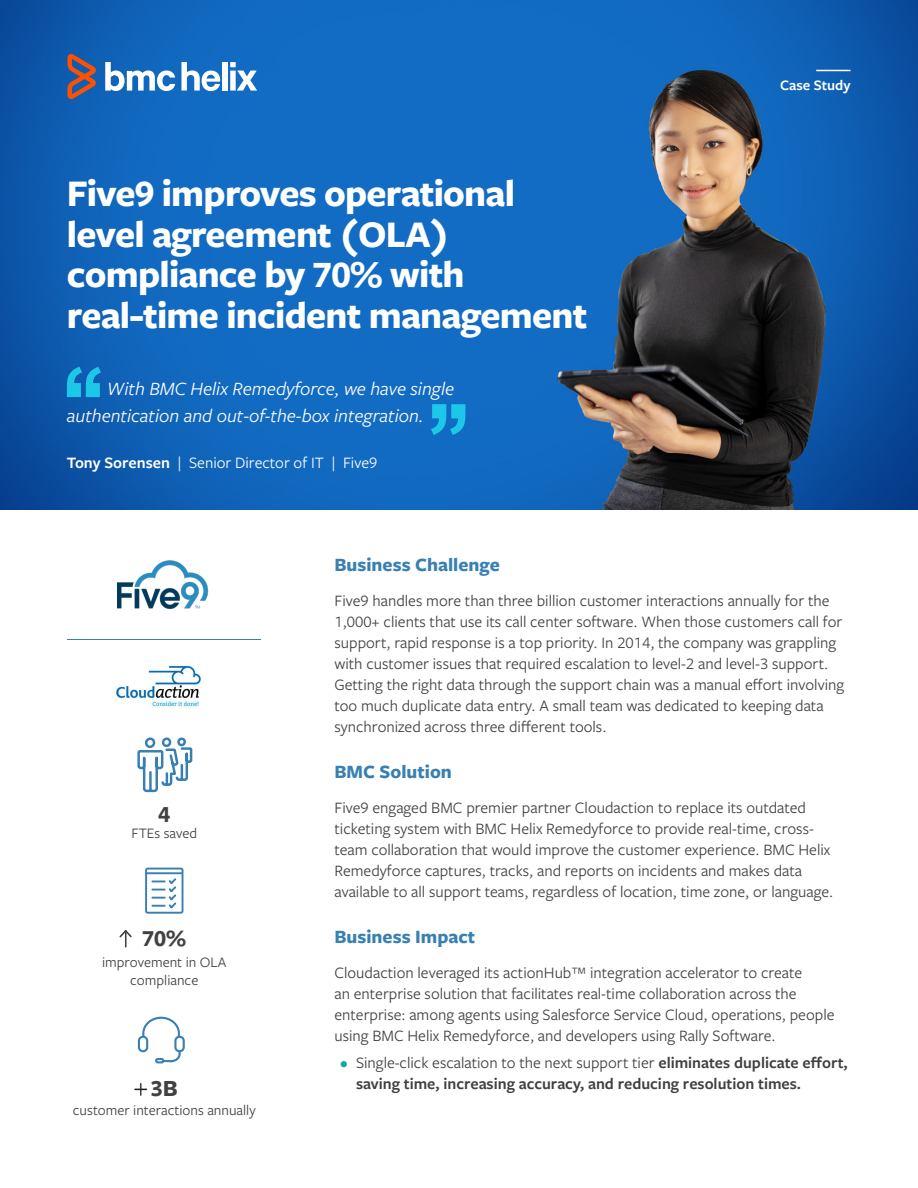
<style>
.page{position:relative;width:918px;height:1188px;background:#fff}
.page>*{position:absolute;margin:0;border:0;box-sizing:border-box;transform-origin:0 0}
.Main_Title{font:700 39px/40.5px "Freight Sans Pro";letter-spacing:-.02em;color:#fff}
.SideBar_Highlight_Gr{font:700 24px "Freight Sans Pro";color:#414042}
.Quote_Text_White{font:italic 19.5px/27px "Freight Sans Pro";color:#fff}
.Subtitle{font:700 19.5px "Freight Sans Pro";color:#3980b2}
.Body_Text{font:16.5px/21px "Freight Sans Pro";color:#414042}
.t1{font:600 16.5px/21px "Freight Sans Pro";color:#413f41}
.Customer_Info_White{font:16.5px "Freight Sans Pro";color:#fff}
.SideBar_Text_Grey{font:15px/18px "Freight Sans Pro";color:#414042;text-align:center}
.Subtitle-2{font:600 15px "Freight Sans Pro";color:#fff}
.s1{font-weight:600}
.s2{font-weight:400;color:#16a89d}
.s3{font-weight:400}
</style>
<div class="page">
<img style="left:0;top:0;width:918px;height:509px">
<svg style="left:119px;top:930px;width:13px;height:18px"></svg>
<svg style="left:67px;top:367px;width:34px;height:30px"></svg>
<svg style="left:431px;top:404px;width:34px;height:31px"></svg>
<hr style="left:68px;top:639px;width:193px;height:1px;background:#3980b2">
<svg style="left:67px;top:54px;width:29px;height:45px"></svg>
<svg style="left:105px;top:62px;width:70px;height:29px"></svg>
<div style="left:222px;top:62px;width:6px;height:29px;background:#fff"></div>
<svg style="left:230px;top:62px;width:27px;height:29px"></svg>
<svg style="left:181px;top:62px;width:39px;height:29px"></svg>
<hr style="left:816px;top:70px;width:35px;height:1px;background:#fff">
<img style="left:117px;top:560px;width:92px;height:49px">
<svg style="left:137px;top:737px;width:56px;height:56px"></svg>
<svg style="left:145px;top:867px;width:39px;height:47px"></svg>
<hr style="left:146px;top:872px;width:36px;height:2px;background:#3980b2">
<svg style="left:137px;top:1018px;width:48px;height:46px"></svg>
<svg style="left:134px;top:1083px;width:13px;height:13px"></svg>
<img style="left:115px;top:665px;width:87px;height:44px">
<p class="Main_Title" style="left:67px;top:172px;width:522px">Five9 improves operational level agreement (OLA) compliance by 70% with real-time incident management</p>
<p class="Quote_Text_White" style="left:67px;top:375px;width:389px;text-indent:40px">With BMC Helix Remedyforce, we have single authentication and out-of-the-box integration.</p>
<p class="Customer_Info_White" style="left:67px;top:451px;width:312px"><span class="s1">Tony Sorensen</span> | Senior Director of IT | Five9</p>
<p class="Subtitle-2" style="left:780px;top:75px;width:72px">Case Study</p>
<p class="SideBar_Highlight_Gr" style="left:158px;top:798px;width:13px">4</p>
<p class="SideBar_Text_Grey" style="left:131px;top:823px;width:67px">FTEs saved</p>
<p class="SideBar_Highlight_Gr" style="left:142px;top:922px;width:45px">70%</p>
<p class="SideBar_Text_Grey" style="left:102px;top:953px;width:126px">improvement in OLA compliance</p>
<p class="SideBar_Highlight_Gr" style="left:151px;top:1072px;width:28px">3B</p>
<p class="SideBar_Text_Grey" style="left:73px;top:1101px;width:184px">customer interactions annually</p>
<p class="Subtitle" style="left:334px;top:552px;width:167px">Business Challenge</p>
<p class="Body_Text" style="left:334px;top:589px;width:511px">Five9 handles more than three billion customer interactions annually for the 1,000+ clients that use its call center software. When those customers call for support, rapid response is a top priority. In 2014, the company was grappling with customer issues that required escalation to level-2 and level-3 support.<br>Getting the right data through the support chain was a manual effort involving too much duplicate data entry. A small team was dedicated to keeping data synchronized across three different tools.</p>
<p class="Subtitle" style="left:334px;top:759px;width:119px">BMC Solution</p>
<p class="Body_Text" style="left:334px;top:796px;width:500px">Five9 engaged BMC premier partner Cloudaction to replace its outdated ticketing system with BMC Helix Remedyforce to provide real-time, cross&shy;team collaboration that would improve the customer experience. BMC Helix Remedyforce captures, tracks, and reports on incidents and makes data available to all support teams, regardless of location, time zone, or language.</p>
<p class="Subtitle" style="left:334px;top:924px;width:142px">Business Impact</p>
<p class="Body_Text" style="left:334px;top:961px;width:501px">Cloudaction leveraged its actionHub™ integration accelerator to create<br>an enterprise solution that facilitates real-time collaboration across the enterprise: among agents using Salesforce Service Cloud, operations, people using BMC Helix Remedyforce, and developers using Rally Software.</p>
<p class="t1" style="left:356px;top:1051px;width:493px;text-indent:-16px"><span class="s2">•</span> <span class="s3">Single-click escalation to the next support tier</span> eliminates duplicate effort, saving time, increasing accuracy, and reducing resolution times.</p>
</div>
